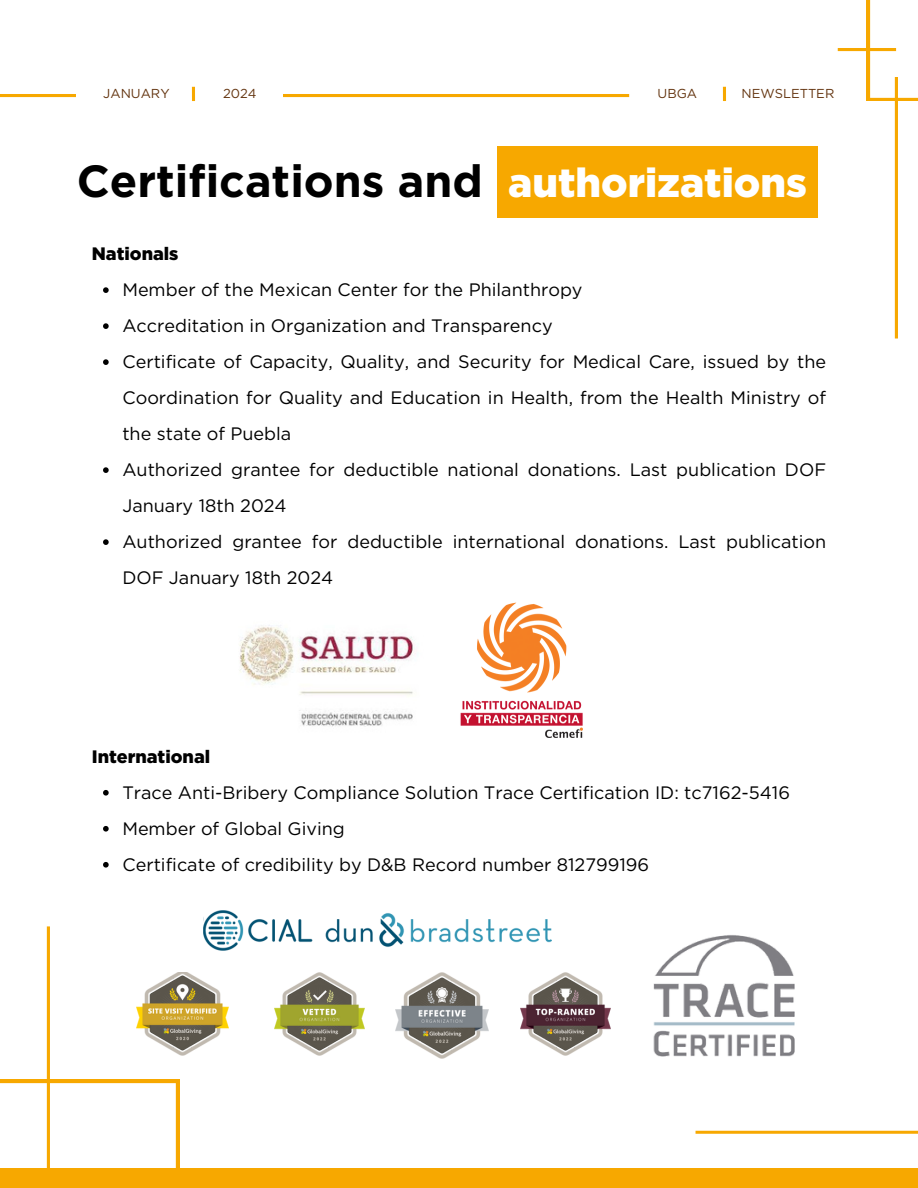
<style>
.page{position:relative;width:918px;height:1188px;background:#fff}
.page>*{position:absolute;margin:0;border:0;box-sizing:border-box;transform-origin:0 0}
.t1{font:700 45px "Gotham";color:#000}
.t2{font:900 40.5px "Gotham";color:#fff}
.t3{font:18px/36px "Gotham";color:#000}
.t4{font:900 18px "Gotham";color:#000}
.t5{font:12.9px "Gotham";color:#643510}
</style>
<div class="page">
<svg style="left:838px;top:0;width:80px;height:339px"></svg>
<svg style="left:0;top:87px;width:629px;height:14px"></svg>
<svg style="left:723px;top:87px;width:3px;height:14px"></svg>
<div style="left:497px;top:146px;width:321px;height:72px;background:#f7a800"></div>
<div style="left:0;top:1168px;width:918px;height:20px;background:#f7a800"></div>
<svg style="left:0;top:926px;width:179px;height:242px"></svg>
<svg style="left:695px;top:1131px;width:223px;height:3px"></svg>
<img style="left:239px;top:625px;width:179px;height:102px">
<img style="left:460px;top:602px;width:123px;height:136px">
<img style="left:136px;top:973px;width:93px;height:82px">
<img style="left:274px;top:973px;width:90px;height:83px">
<img style="left:396px;top:973px;width:92px;height:85px">
<img style="left:520px;top:972px;width:90px;height:83px">
<img style="left:204px;top:910px;width:347px;height:40px">
<img style="left:653px;top:935px;width:142px;height:122px">
<svg style="left:103px;top:287px;width:6px;height:6px"></svg>
<svg style="left:103px;top:323px;width:6px;height:6px"></svg>
<svg style="left:103px;top:359px;width:6px;height:6px"></svg>
<svg style="left:103px;top:467px;width:6px;height:6px"></svg>
<svg style="left:103px;top:539px;width:6px;height:6px"></svg>
<svg style="left:103px;top:790px;width:6px;height:6px"></svg>
<svg style="left:103px;top:826px;width:6px;height:6px"></svg>
<svg style="left:103px;top:862px;width:6px;height:6px"></svg>
<p class="t5" style="left:103px;top:86px;width:68px">JANUARY</p>
<p class="t5" style="left:223px;top:86px;width:35px">2024</p>
<p class="t5" style="left:658px;top:86px;width:41px">UBGA</p>
<h5 class="t5" style="left:742px;top:86px;width:94px">NEWSLETTER</h5>
<p class="t1" style="left:77px;top:153px;width:408px">Certifications and</p>
<h5 class="t2" style="left:508px;top:158px;width:300px">authorizations</h5>
<h5 class="t4" style="left:92px;top:243px;width:88px">Nationals</h5>
<h1 class="t3" style="left:122px;top:272px;width:462px">Member of the Mexican Center for the Philanthropy</h1>
<h2 class="t3" style="left:122px;top:308px;width:432px">Accreditation in Organization and Transparency</h2>
<h3 class="t3" style="left:122px;top:344px;width:705px;text-align:justify">Certificate of Capacity, Quality, and Security for Medical Care, issued by the Coordination for Quality and Education in Health, from the Health Ministry of the state of Puebla</h3>
<p class="t3" style="left:122px;top:452px;width:705px">Authorized grantee for deductible national donations. Last publication DOF<br>January 18th 2024</p>
<p class="t3" style="left:122px;top:524px;width:705px">Authorized grantee for deductible international donations. Last publication<br>DOF January 18th 2024</p>
<p class="t4" style="left:92px;top:746px;width:120px">International</p>
<p class="t3" style="left:122px;top:774px;width:669px">Trace Anti-Bribery Compliance Solution Trace Certification ID: tc7162-5416</p>
<p class="t3" style="left:122px;top:810px;width:224px">Member of Global Giving</p>
<p class="t3" style="left:122px;top:846px;width:528px">Certificate of credibility by D&amp;B Record number 812799196</p>
</div>
